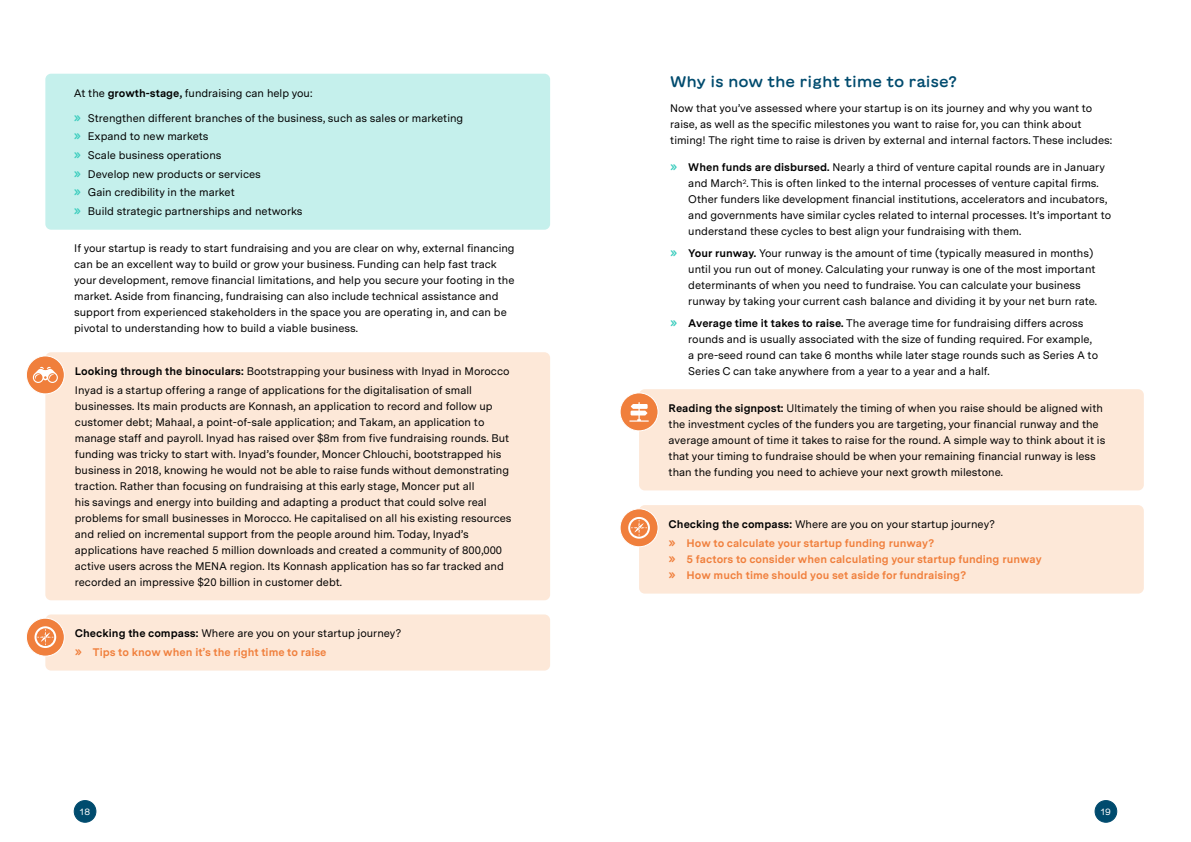
<style>
.page{position:relative;width:1191px;height:842px;background:#fff}
.page>*{position:absolute;margin:0;border:0;box-sizing:border-box;transform-origin:0 0}
.t1{font:500 15.1px "GT Maru";letter-spacing:-.01em;color:#004b6e}
.t2{font:11px/16px "Messina Sans";color:#000}
.t3{font:700 11px/18.8px "Messina Sans";color:#f07f3c}
.t4{font:9px "GT Maru";color:#fff}
.s1{font-weight:700}
.s2{font-family:"GT Maru";font-size:14px;color:#3ccdbe}
.s3{color:#000}
.s4{font-weight:400;color:#000}
.s5{font-family:"GT Maru";font-weight:400;font-size:14px}
</style>
<div class="page">
<div style="left:45px;top:74px;width:505px;height:156px;background:#c5f0ec;border-radius:6px"></div>
<div style="left:45px;top:614px;width:505px;height:56px;background:#fde8d8;border-radius:6px"></div>
<div style="left:26px;top:618px;width:38px;height:38px;background:#f07f3c;border-radius:50%"></div>
<div style="left:26px;top:618px;width:39px;height:39px;border:1px solid #fff;border-radius:50%"></div>
<svg style="left:34px;top:626px;width:22px;height:22px"></svg>
<div style="left:45px;top:352px;width:505px;height:248px;background:#fde8d8;border-radius:6px"></div>
<div style="left:26px;top:356px;width:38px;height:38px;background:#f07f3c;border-radius:50%"></div>
<div style="left:26px;top:355px;width:39px;height:39px;border:1px solid #fff;border-radius:50%"></div>
<svg style="left:33px;top:367px;width:25px;height:16px"></svg>
<div style="left:639px;top:505px;width:504px;height:89px;background:#fde8d8;border-radius:6px"></div>
<div style="left:620px;top:509px;width:38px;height:38px;background:#f07f3c;border-radius:50%"></div>
<div style="left:619px;top:508px;width:39px;height:39px;border:1px solid #fff;border-radius:50%"></div>
<svg style="left:628px;top:517px;width:22px;height:22px"></svg>
<div style="left:639px;top:389px;width:504px;height:101px;background:#fde8d8;border-radius:6px"></div>
<div style="left:620px;top:393px;width:38px;height:38px;background:#f07f3c;border-radius:50%"></div>
<div style="left:619px;top:392px;width:39px;height:39px;border:1px solid #fff;border-radius:50%"></div>
<svg style="left:629px;top:402px;width:20px;height:20px"></svg>
<div style="left:74px;top:800px;width:22px;height:22px;background:#004b6e;border-radius:50%"></div>
<div style="left:74px;top:800px;width:22px;height:23px;border:1px solid #004b6e;border-radius:50%"></div>
<div style="left:1095px;top:800px;width:21px;height:22px;background:#004b6e;border-radius:50%"></div>
<div style="left:1094px;top:800px;width:23px;height:23px;border:1px solid #004b6e;border-radius:50%"></div>
<p class="t2" style="left:74px;top:85px;width:240px">At the <span class="s1">growth-stage,</span> fundraising can help you:</p>
<p class="t2" style="left:74px;top:108px;width:391px;line-height:18.7px"><span class="s2">»</span> Strengthen different branches of the business, such as sales or marketing <span class="s2">»</span> Expand to new markets<br><span class="s2">»</span> Scale business operations<br><span class="s2">»</span> Develop new products or services<br><span class="s2">»</span> Gain credibility in the market<br><span class="s2">»</span> Build strategic partnerships and networks</p>
<p class="t2" style="left:74px;top:240px;width:442px">If your startup is ready to start fundraising and you are clear on why, external financing can be an excellent way to build or grow your business. Funding can help fast track your development, remove financial limitations, and help you secure your footing in the market. Aside from financing, fundraising can also include technical assistance and support from experienced stakeholders in the space you are operating in, and can be pivotal to understanding how to build a viable business.</p>
<p class="t2" style="left:75px;top:361px;width:436px;line-height:18.8px"><span class="s1">Looking through the binoculars:</span> Bootstrapping your business with Inyad in Morocco<br>Inyad is a startup offering a range of applications for the digitalisation of small</p>
<p class="t2" style="left:75px;top:398px;width:438px">businesses. Its main products are Konnash, an application to record and follow up customer debt; Mahaal, a point-of-sale application; and Takam, an application to manage staff and payroll. Inyad has raised over $8m from five fundraising rounds. But funding was tricky to start with. Inyad’s founder, Moncer Chlouchi, bootstrapped his business in 2018, knowing he would not be able to raise funds without demonstrating traction. Rather than focusing on fundraising at this early stage, Moncer put all<br>his savings and energy into building and adapting a product that could solve real problems for small businesses in Morocco. He capitalised on all his existing resources and relied on incremental support from the people around him. Today, Inyad’s applications have reached 5 million downloads and created a community of 800,000 active users across the MENA region. Its Konnash application has so far tracked and recorded an impressive $20 billion in customer debt.</p>
<p class="t3" style="left:75px;top:623px;width:328px"><span class="s3">Checking the compass:</span> <span class="s4">Where are you on your startup journey? </span><span class="s5">»</span> Tips to know when it’s the right time to raise</p>
<h1 class="t1" style="left:670px;top:73px;width:288px">Why is now the right time to raise?</h1>
<p class="t2" style="left:670px;top:100px;width:443px">Now that you’ve assessed where your startup is on its journey and why you want to raise, as well as the specific milestones you want to raise for, you can think about timing! The right time to raise is driven by external and internal factors. These includes:</p>
<p class="t2" style="left:688px;top:159px;width:424px;text-indent:-18px"><span class="s2">»</span> <span class="s1">When funds are disbursed.</span> Nearly a third of venture capital rounds are in January and March<sup>2</sup>. This is often linked to the internal processes of venture capital firms.<br>Other funders like development financial institutions, accelerators and incubators, and governments have similar cycles related to internal processes. It’s important to understand these cycles to best align your fundraising with them.</p>
<p class="t2" style="left:688px;top:245px;width:410px;text-indent:-18px"><span class="s2">»</span> <span class="s1">Your runway.</span> Your runway is the amount of time (typically measured in months) until you run out of money. Calculating your runway is one of the most important determinants of when you need to fundraise. You can calculate your business runway by taking your current cash balance and dividing it by your net burn rate.</p>
<p class="t2" style="left:688px;top:314px;width:411px;text-indent:-18px"><span class="s2">»</span> <span class="s1">Average time it takes to raise.</span> The average time for fundraising differs across rounds and is usually associated with the size of funding required. For example, a pre-seed round can take 6 months while later stage rounds such as Series A to Series C can take anywhere from a year to a year and a half.</p>
<p class="t2" style="left:668px;top:400px;width:438px"><span class="s1">Reading the signpost:</span> Ultimately the timing of when you raise should be aligned with the investment cycles of the funders you are targeting, your financial runway and the average amount of time it takes to raise for the round. A simple way to think about it is that your timing to fundraise should be when your remaining financial runway is less than the funding you need to achieve your next growth milestone.</p>
<p class="t3" style="left:668px;top:514px;width:328px"><span class="s3">Checking the compass:</span> <span class="s4">Where are you on your startup journey? </span><span class="s5">»</span> How to calculate your startup funding runway?</p>
<p class="t3" style="left:668px;top:550px;width:374px;line-height:16px"><span class="s5">»</span> 5 factors to consider when calculating your startup funding runway <span class="s5">»</span> How much time should you set aside for fundraising?</p>
<p class="t4" style="left:80px;top:806px;width:12px">18</p>
<p class="t4" style="left:1100px;top:806px;width:12px">19</p>
</div>
